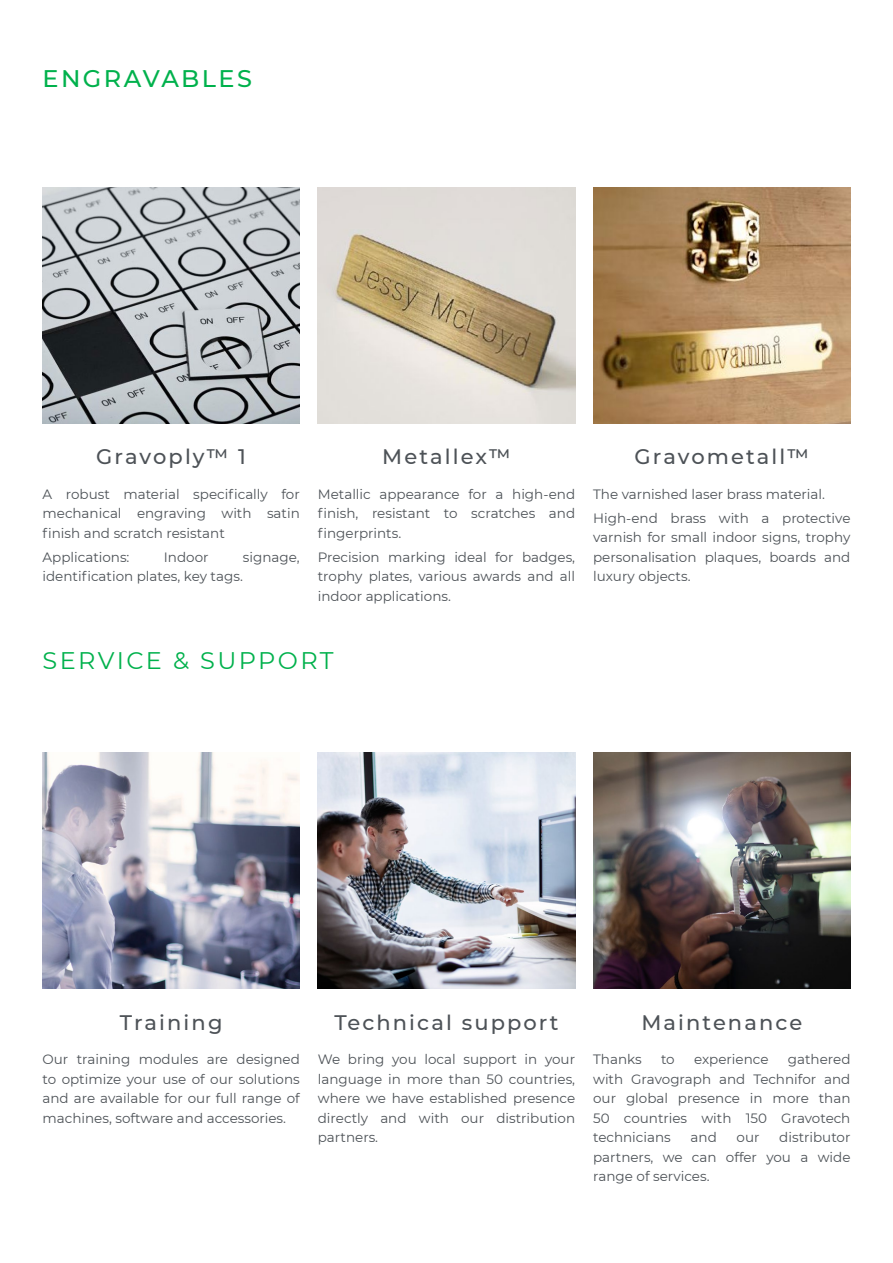
<style>
.page{position:relative;width:893px;height:1263px;background:#fff}
.page>*{position:absolute;margin:0;border:0;box-sizing:border-box;transform-origin:0 0}
.t1{font:24px "Montserrat";letter-spacing:.1em;color:#00b14c}
.t2{font:500 24px "Montserrat";letter-spacing:.1em;color:#00b14c}
.t3{font:500 21px "Montserrat";letter-spacing:.1em;color:#4d5257}
.t4{font:13.5px/19.5px "Montserrat";color:#4d5257;text-align:justify}
</style>
<div class="page">
<img style="left:43px;top:187px;width:257px;height:236px">
<img style="left:318px;top:187px;width:257px;height:236px">
<img style="left:593px;top:187px;width:257px;height:236px">
<img style="left:43px;top:752px;width:257px;height:237px">
<img style="left:318px;top:752px;width:257px;height:237px">
<img style="left:593px;top:752px;width:257px;height:237px">
<h1 class="t2" style="left:43px;top:62px;width:211px">ENGRAVABLES</h1>
<h2 class="t3" style="left:96px;top:442px;width:151px">Gravoply™ 1</h2>
<h2 class="t3" style="left:382px;top:442px;width:130px">Metallex™</h2>
<h2 class="t3" style="left:634px;top:442px;width:176px">Gravometall™</h2>
<p class="t4" style="left:318px;top:484px;width:259px">Metallic appearance for a high-end finish, resistant to scratches and fingerprints.</p>
<p class="t4" style="left:318px;top:547px;width:259px">Precision marking ideal for badges, trophy plates, various awards and all indoor applications.</p>
<p class="t4" style="left:43px;top:484px;width:259px">A robust material specifically for mechanical engraving with satin finish and scratch resistant</p>
<p class="t4" style="left:43px;top:547px;width:88px">Applications:</p>
<p class="t4" style="left:164px;top:547px;width:46px">Indoor</p>
<p class="t4" style="left:243px;top:547px;width:58px">signage,</p>
<p class="t4" style="left:43px;top:566px;width:202px">identification plates, key tags.</p>
<p class="t4" style="left:593px;top:482px;width:259px;line-height:23.7px">The varnished laser brass material.<br>High-end brass with a protective</p>
<p class="t4" style="left:593px;top:527px;width:259px">varnish for small indoor signs, trophy personalisation plaques, boards and luxury objects.</p>
<h1 class="t1" style="left:43px;top:644px;width:293px">SERVICE &amp; SUPPORT</h1>
<h2 class="t3" style="left:120px;top:1007px;width:104px">Training</h2>
<h2 class="t3" style="left:334px;top:1007px;width:226px">Technical support</h2>
<h2 class="t3" style="left:641px;top:1007px;width:162px">Maintenance</h2>
<p class="t4" style="left:318px;top:1049px;width:259px">We bring you local support in your language in more than 50 countries, where we have established presence directly and with our distribution partners.</p>
<p class="t4" style="left:43px;top:1049px;width:259px">Our training modules are designed to optimize your use of our solutions and are available for our full range of machines, software and accessories.</p>
<p class="t4" style="left:593px;top:1049px;width:50px">Thanks</p>
<p class="t4" style="left:661px;top:1049px;width:15px">to</p>
<p class="t4" style="left:694px;top:1049px;width:76px">experience</p>
<p class="t4" style="left:593px;top:1049px;width:259px;text-indent:195px">gathered with Gravograph and Technifor and our global presence in more than 50 countries with 150 Gravotech technicians</p>
<p class="t4" style="left:593px;top:1127px;width:259px;text-indent:186px">distributor partners, we can offer you a wide range of services.</p>
<p class="t4" style="left:691px;top:1127px;width:28px">and</p>
<p class="t4" style="left:737px;top:1127px;width:24px">our</p>
</div>
